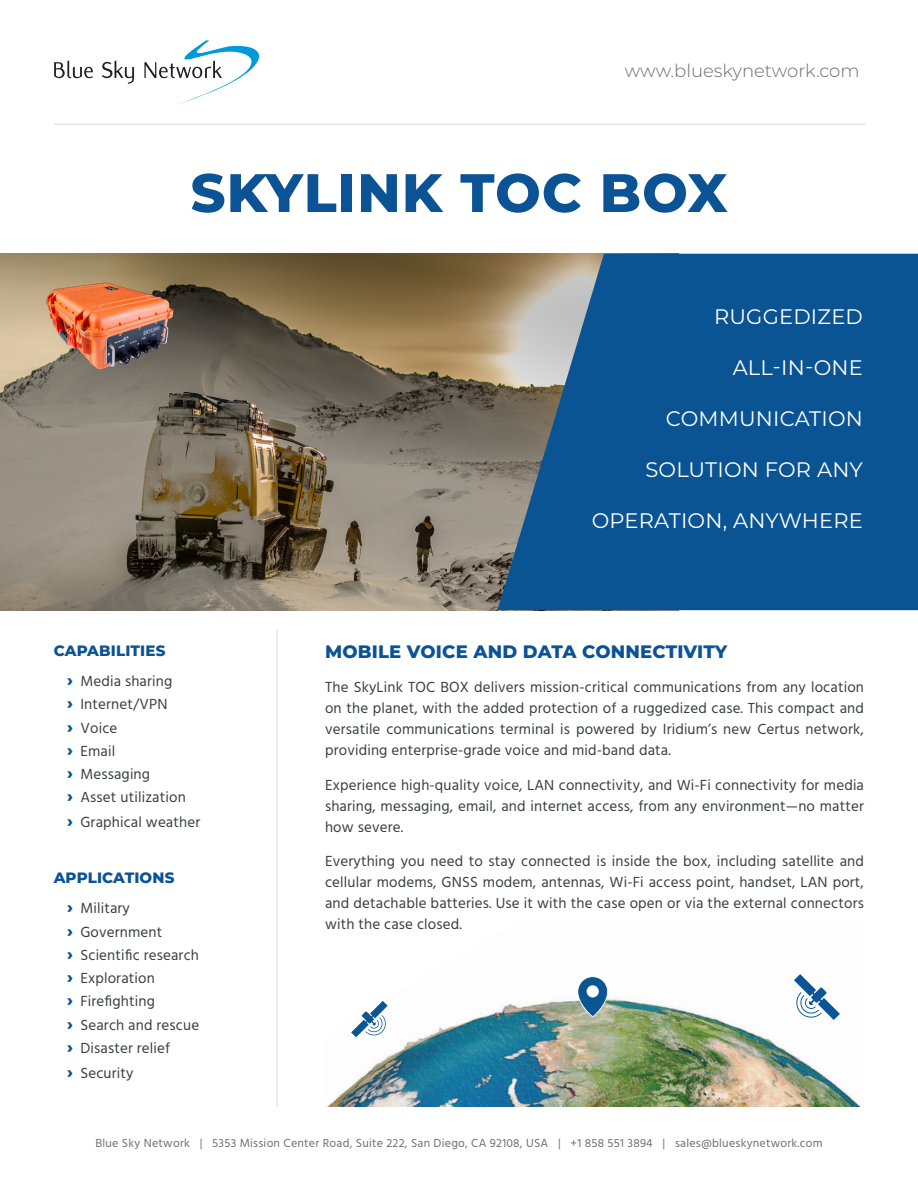
<style>
.page{position:relative;width:918px;height:1188px;background:#fff}
.page>*{position:absolute;margin:0;border:0;box-sizing:border-box;transform-origin:0 0}
.t1{font:800 54px "Montserrat";letter-spacing:.02em;color:#0b5395}
.t2{font:21px "Montserrat";letter-spacing:.01em;color:#fff}
.t3{font:800 18px "Montserrat";letter-spacing:.01em;color:#0b5395}
.t4{font:300 18px "Montserrat";color:#6c6d70}
.t5{font:15px/21px "Hind";letter-spacing:.01em;color:#3c3e40;text-align:justify}
.t6{font:800 15px "Montserrat";letter-spacing:.01em;color:#0b5395}
.t7{font:12px "Hind";letter-spacing:.02em;color:#6d6f72}
.s1{font-family:"Montserrat";font-weight:800;font-size:16.5px;color:#0b5395}
</style>
<div class="page">
<img style="left:0;top:254px;width:497px;height:356px">
<svg style="left:54px;top:61px;width:39px;height:17px"></svg>
<svg style="left:102px;top:61px;width:32px;height:23px"></svg>
<svg style="left:144px;top:40px;width:116px;height:65px"></svg>
<hr style="left:54px;top:123px;width:811px;height:2px;background:#e6e7e9">
<hr style="left:276px;top:630px;width:2px;height:477px;background:#e6e7e9">
<svg style="left:497px;top:254px;width:421px;height:356px;background:#1e5d93"></svg>
<img style="left:326px;top:998px;width:535px;height:109px">
<svg style="left:577px;top:976px;width:31px;height:41px"></svg>
<div style="left:587px;top:985px;width:12px;height:12px;background:#fff;border-radius:50%"></div>
<svg style="left:794px;top:974px;width:46px;height:46px"></svg>
<svg style="left:351px;top:1001px;width:37px;height:36px"></svg>
<img style="left:40px;top:282px;width:151px;height:102px">
<p class="t4" style="left:625px;top:59px;width:236px">www.blueskynetwork.com</p>
<p class="t1" style="left:191px;top:153px;width:538px">SKYLINK TOC BOX</p>
<p class="t6" style="left:54px;top:640px;width:113px">CAPABILITIES</p>
<p class="t5" style="left:67px;top:671px;width:107px"><span class="s1">›</span> Media sharing</p>
<p class="t5" style="left:67px;top:695px;width:102px"><span class="s1">›</span> Internet/VPN</p>
<p class="t5" style="left:67px;top:718px;width:52px"><span class="s1">›</span> Voice</p>
<p class="t5" style="left:67px;top:741px;width:50px"><span class="s1">›</span> Email</p>
<p class="t5" style="left:67px;top:764px;width:84px"><span class="s1">›</span> Messaging</p>
<p class="t5" style="left:67px;top:788px;width:120px"><span class="s1">›</span> Asset utilization</p>
<p class="t5" style="left:67px;top:812px;width:135px"><span class="s1">›</span> Graphical weather</p>
<p class="t6" style="left:54px;top:867px;width:122px">APPLICATIONS</p>
<p class="t5" style="left:67px;top:899px;width:64px"><span class="s1">›</span> Military</p>
<p class="t5" style="left:67px;top:922px;width:97px"><span class="s1">›</span> Government</p>
<p class="t5" style="left:67px;top:945px;width:133px"><span class="s1">›</span> Scientific research</p>
<p class="t5" style="left:67px;top:968px;width:89px"><span class="s1">›</span> Exploration</p>
<p class="t5" style="left:67px;top:992px;width:89px"><span class="s1">›</span> Firefighting</p>
<p class="t5" style="left:67px;top:1015px;width:133px"><span class="s1">›</span> Search and rescue</p>
<p class="t5" style="left:67px;top:1038px;width:104px"><span class="s1">›</span> Disaster relief</p>
<p class="t5" style="left:67px;top:1063px;width:68px"><span class="s1">›</span> Security</p>
<p class="t2" style="left:714px;top:302px;width:150px">RUGGEDIZED</p>
<p class="t2" style="left:733px;top:353px;width:132px">ALL-IN-ONE</p>
<p class="t2" style="left:666px;top:404px;width:199px">COMMUNICATION</p>
<p class="t2" style="left:645px;top:455px;width:219px">SOLUTION FOR ANY</p>
<p class="t2" style="left:592px;top:506px;width:273px">OPERATION, ANYWHERE</p>
<p class="t3" style="left:325px;top:638px;width:404px">MOBILE VOICE AND DATA CONNECTIVITY</p>
<p class="t5" style="left:325px;top:677px;width:540px">The SkyLink TOC BOX delivers mission-critical communications from any location on the planet, with the added protection of a ruggedized case. This compact and versatile communications terminal is powered by Iridium’s new Certus network, providing enterprise-grade voice and mid-band data.</p>
<p class="t5" style="left:325px;top:775px;width:540px">Experience high-quality voice, LAN connectivity, and Wi-Fi connectivity for media sharing, messaging, email, and internet access, from any environment—no matter how severe.</p>
<p class="t5" style="left:325px;top:851px;width:540px">Everything you need to stay connected is inside the box, including satellite and cellular modems, GNSS modem, antennas, Wi-Fi access point, handset, LAN port, and detachable batteries. Use it with the case open or via the external connectors with the case closed.</p>
<p class="t7" style="left:95px;top:1135px;width:729px">Blue Sky Network | 5353 Mission Center Road, Suite 222, San Diego, CA 92108, USA | +1 858 551 3894 | sales@blueskynetwork.com</p>
</div>
